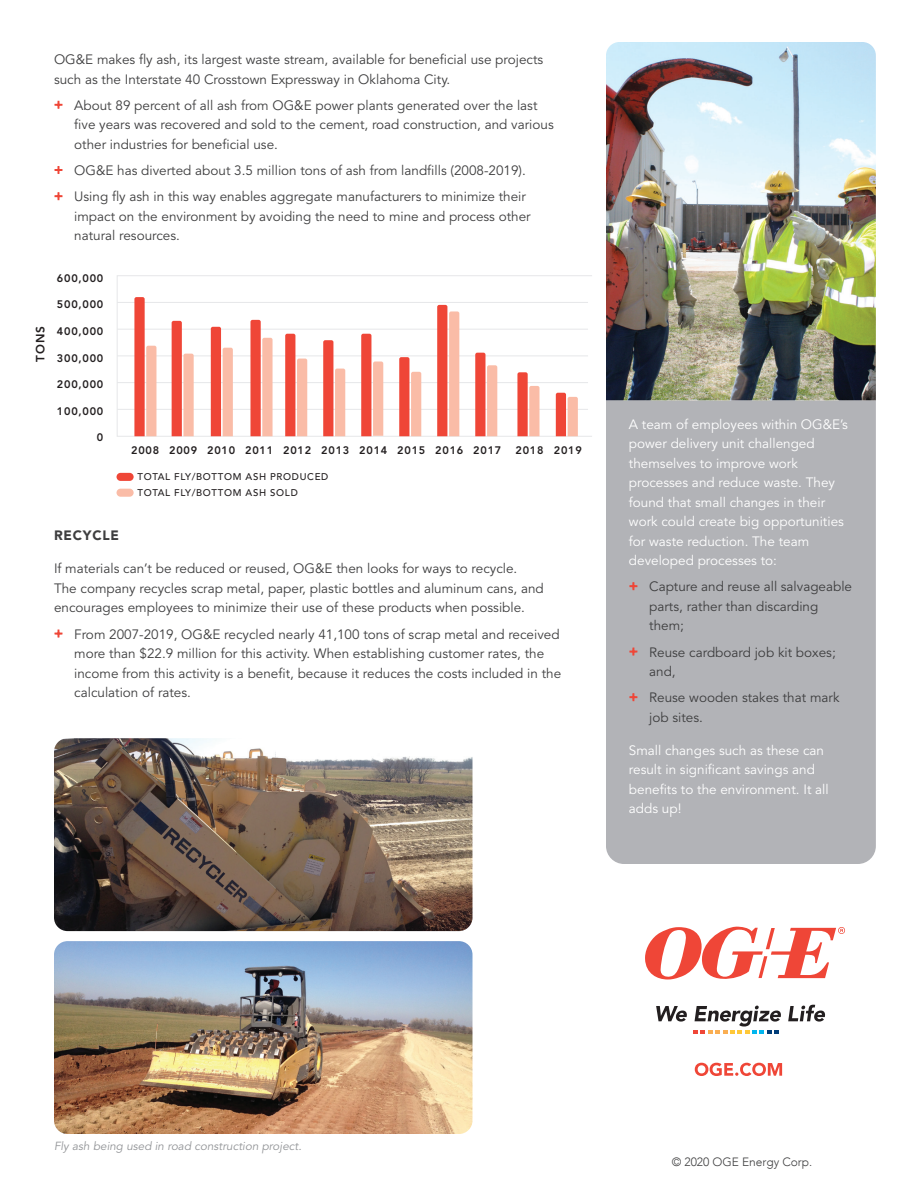
<style>
.page{position:relative;width:918px;height:1188px;background:#fff}
.page>*{position:absolute;margin:0;border:0;box-sizing:border-box;transform-origin:0 0}
.t1{font:13.5px/19.5px "Avenir LT Std";color:#3e3e3f}
.t2{font:13.5px/19.5px "Avenir LT Std";color:#fff}
.t3{font:900 13.5px "Avenir LT Std";letter-spacing:.06em;color:#3e3e3f}
.t4{font:300 12px "Avenir";color:#3e3e3f}
.t5{font:800 11.85px "Avenir LT Std";color:#231f20}
.t6{font:italic 11.7px "Avenir LT Std";color:#939598}
.t7{font:800 10.95px "Avenir LT Std";letter-spacing:.07em;color:#231f20}
.t8{font:500 9.6px/15.8px "Avenir LT Std";letter-spacing:.07em;color:#231f20}
.s1{color:#ef4637}
</style>
<div class="page">
<svg style="left:695px;top:1063px;width:87px;height:13px"></svg>
<svg style="left:645px;top:927px;width:200px;height:53px"></svg>
<svg style="left:656px;top:1006px;width:31px;height:16px"></svg>
<svg style="left:693px;top:1006px;width:88px;height:28px"></svg>
<svg style="left:788px;top:1005px;width:37px;height:17px"></svg>
<img style="left:606px;top:42px;width:270px;height:359px">
<div style="left:606px;top:401px;width:270px;height:463px;background:#b2b3b7"></div>
<img style="left:54px;top:738px;width:418px;height:193px">
<img style="left:54px;top:941px;width:418px;height:193px">
<hr style="left:117px;top:329px;width:471px;height:1px;background:#e6e7e9">
<hr style="left:117px;top:302px;width:471px;height:1px;background:#e6e7e9">
<hr style="left:117px;top:356px;width:471px;height:1px;background:#e6e7e9">
<hr style="left:117px;top:409px;width:471px;height:1px;background:#e6e7e9">
<hr style="left:117px;top:382px;width:471px;height:1px;background:#e6e7e9">
<div style="left:117px;top:275px;width:475px;height:162px;border:1px solid #e6e7e9"></div>
<div style="left:117px;top:473px;width:17px;height:8px;background:#ef4637;border-radius:4px"></div>
<div style="left:117px;top:489px;width:17px;height:8px;background:#fabca7;border-radius:4px"></div>
<svg style="left:134px;top:297px;width:22px;height:139px"></svg>
<svg style="left:172px;top:321px;width:22px;height:115px"></svg>
<svg style="left:211px;top:327px;width:22px;height:109px;background:#f59182"></svg>
<svg style="left:250px;top:320px;width:23px;height:116px;background:#f59384"></svg>
<svg style="left:285px;top:334px;width:22px;height:102px"></svg>
<svg style="left:361px;top:334px;width:22px;height:102px"></svg>
<svg style="left:399px;top:357px;width:22px;height:79px;background:#f59082"></svg>
<svg style="left:437px;top:305px;width:22px;height:131px;background:#f58c7c"></svg>
<svg style="left:475px;top:353px;width:22px;height:83px;background:#f58f80"></svg>
<svg style="left:517px;top:372px;width:23px;height:64px"></svg>
<svg style="left:556px;top:393px;width:22px;height:43px"></svg>
<svg style="left:323px;top:340px;width:22px;height:96px"></svg>
<p class="t1" style="left:54px;top:50px;width:491px">OG&amp;E makes fly ash, its largest waste stream, available for beneficial use projects such as the Interstate 40 Crosstown Expressway in Oklahoma City.</p>
<p class="t1" style="left:74px;top:96px;width:481px;text-indent:-20px"><span class="s1">+</span> About 89 percent of all ash from OG&amp;E power plants generated over the last five years was recovered and sold to the cement, road construction, and various other industries for beneficial use.</p>
<p class="t1" style="left:54px;top:158px;width:473px;line-height:26.2px"><span class="s1">+</span> OG&amp;E has diverted about 3.5 million tons of ash from landfills (2008-2019). <span class="s1">+</span> Using fly ash in this way enables aggregate manufacturers to minimize their</p>
<p class="t1" style="left:74px;top:207px;width:458px">impact on the environment by avoiding the need to mine and process other natural resources.</p>
<p class="t5" style="left:33px;top:362px;width:37px;rotate:-90deg">TONS</p>
<p class="t7" style="left:57px;top:271px;width:48px">600,000</p>
<p class="t7" style="left:57px;top:298px;width:48px">500,000</p>
<p class="t7" style="left:57px;top:325px;width:48px">400,000</p>
<p class="t7" style="left:57px;top:351px;width:48px">300,000</p>
<p class="t7" style="left:57px;top:378px;width:48px">200,000</p>
<p class="t7" style="left:57px;top:405px;width:48px">100,000</p>
<p class="t7" style="left:97px;top:431px;width:8px">0</p>
<p class="t7" style="left:131px;top:444px;width:30px">2008</p>
<p class="t7" style="left:169px;top:444px;width:334px">2009 2010 2011 2012 2013 2014 2015 2016 2017</p>
<p class="t7" style="left:515px;top:444px;width:68px">2018 2019</p>
<p class="t8" style="left:138px;top:469px;width:192px">TOTAL FLY/BOTTOM ASH PRODUCED<br>TOTAL FLY/BOTTOM ASH SOLD</p>
<p class="t3" style="left:54px;top:528px;width:67px">RECYCLE</p>
<p class="t1" style="left:54px;top:559px;width:491px">If materials can’t be reduced or reused, OG&amp;E then looks for ways to recycle.<br>The company recycles scrap metal, paper, plastic bottles and aluminum cans, and encourages employees to minimize their use of these products when possible.</p>
<p class="t1" style="left:74px;top:625px;width:488px;text-indent:-20px"><span class="s1">+</span> From 2007-2019, OG&amp;E recycled nearly 41,100 tons of scrap metal and received more than $22.9 million for this activity. When establishing customer rates, the income from this activity is a benefit, because it reduces the costs included in the calculation of rates.</p>
<p class="t2" style="left:629px;top:415px;width:221px">A team of employees within OG&amp;E’s power delivery unit challenged themselves to improve work processes and reduce waste. They found that small changes in their work could create big opportunities for waste reduction. The team developed processes to:</p>
<p class="t1" style="left:649px;top:577px;width:204px;text-indent:-20px"><span class="s1">+</span> Capture and reuse all salvageable parts, rather than discarding them;</p>
<p class="t1" style="left:649px;top:643px;width:188px;text-indent:-20px"><span class="s1">+</span> Reuse cardboard job kit boxes; and,</p>
<p class="t1" style="left:649px;top:688px;width:192px;text-indent:-20px"><span class="s1">+</span> Reuse wooden stakes that mark job sites.</p>
<p class="t2" style="left:629px;top:741px;width:201px">Small changes such as these can result in significant savings and benefits to the environment. It all adds up!</p>
<p class="t6" style="left:54px;top:1139px;width:249px">Fly ash being used in road construction project.</p>
<p class="t4" style="left:672px;top:1155px;width:142px">© 2020 OGE Energy Corp.</p>
</div>
